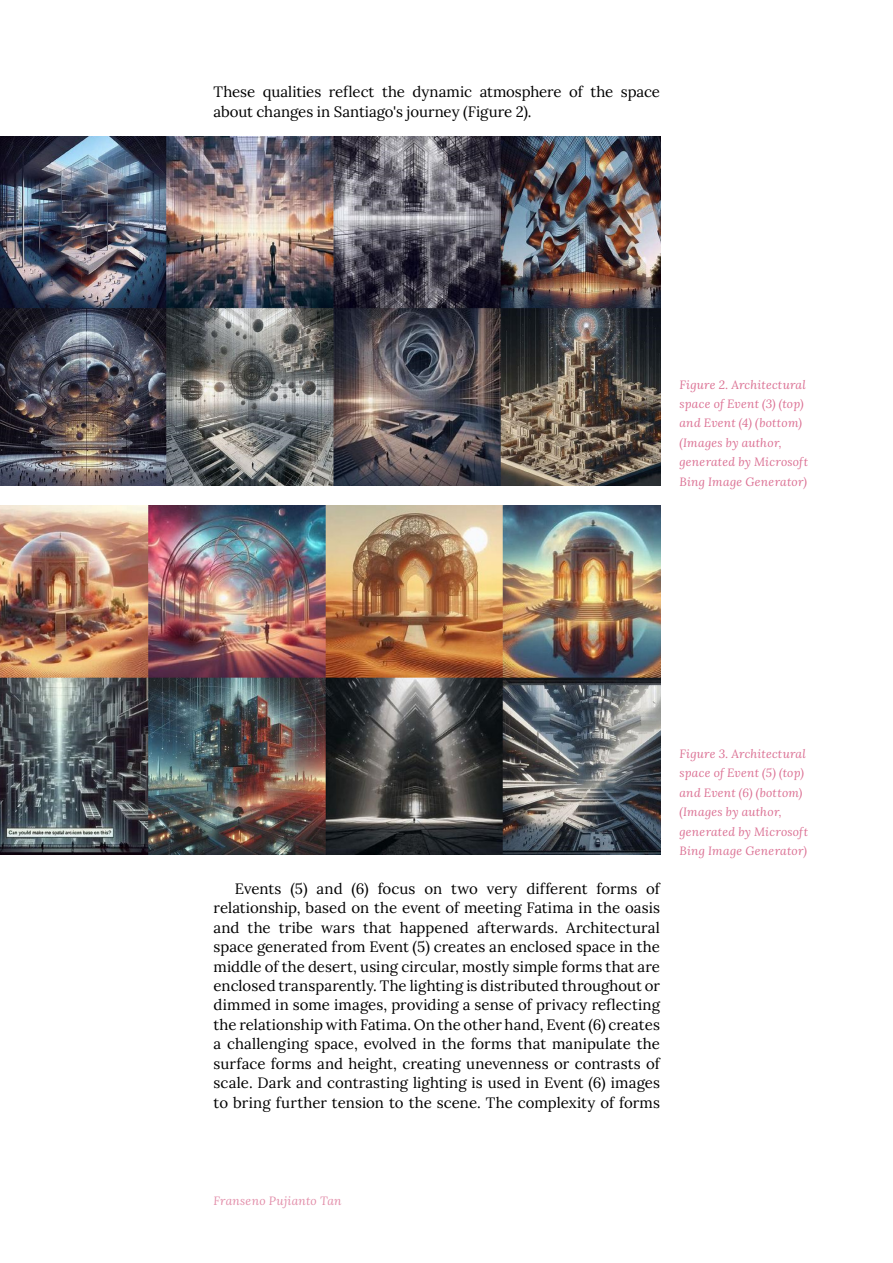
<style>
.page{position:relative;width:893px;height:1263px;background:#fff}
.page>*{position:absolute;margin:0;border:0;box-sizing:border-box;transform-origin:0 0}
.t1{font:15px/19.4px "Lora";letter-spacing:-.005em;color:#000}
.t2{font:italic 12px/19.5px "Lora";letter-spacing:.015em;color:#db7093}
.t3{font:italic 12px "Lora";letter-spacing:.02em;color:#e28da9}
</style>
<div class="page">
<img style="left:0;top:136px;width:660px;height:350px">
<img style="left:0;top:505px;width:660px;height:350px">
<p class="t1" style="left:214px;top:81px;width:448px">These qualities reflect the dynamic atmosphere of the space about changes in Santiago's journey (Figure 2).</p>
<p class="t2" style="left:679px;top:374px;width:130px">Figure 2. Architectural space of Event (3) (top) and Event (4) (bottom) (Images by author, generated by Microsoft<br>Bing Image Generator)</p>
<p class="t1" style="left:214px;top:878px;width:448px;text-align:justify;text-indent:21px">Events (5) and (6) focus on two very different forms of relationship, based on the event of meeting Fatima in the oasis and the tribe wars that happened afterwards. Architectural space generated from Event (5) creates an enclosed space in the middle of the desert, using circular, mostly simple forms that are enclosed transparently. The lighting is distributed throughout or dimmed in some images, providing a sense of privacy reflecting the relationship with Fatima. On the other hand, Event (6) creates a challenging space, evolved in the forms that manipulate the surface forms and height, creating unevenness or contrasts of scale. Dark and contrasting lighting is used in Event (6) images to bring further tension to the scene. The complexity of forms</p>
<p class="t2" style="left:679px;top:743px;width:130px">Figure 3. Architectural space of Event (5) (top) and Event (6) (bottom) (Images by author, generated by Microsoft<br>Bing Image Generator)</p>
<p class="t3" style="left:214px;top:1192px;width:130px">Franseno Pujianto Tan</p>
</div>
